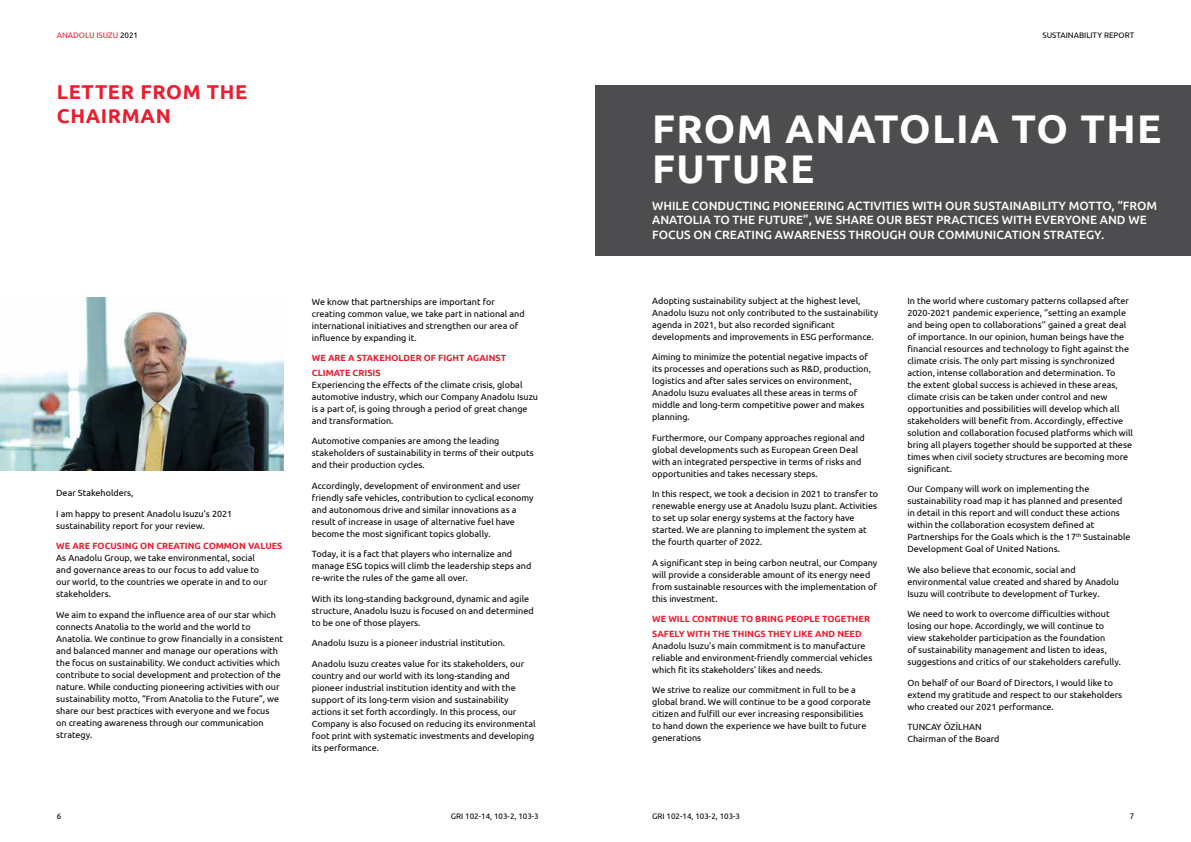
<style>
.page{position:relative;width:1191px;height:842px;background:#fff}
.page>*{position:absolute;margin:0;border:0;box-sizing:border-box;transform-origin:0 0}
.t1{font:700 40px/40px "Ubuntu";letter-spacing:.035em;color:#fff}
.t2{font:700 20px/24px "Ubuntu";letter-spacing:.035em;color:#ed1c2e}
.t3{font:500 12px/14.4px "Ubuntu";color:#fff}
.t4{font:9px/12px "Ubuntu";color:#000}
.t5{font:700 9px/14.4px "Ubuntu";color:#ed1c2e}
.t6{font:8px "Ubuntu";color:#000}
.t7{font:8px "Ubuntu";color:#ed1c2e}
.s1{color:#000}
</style>
<div class="page">
<img style="left:0;top:298px;width:283px;height:173px">
<div style="left:595px;top:85px;width:596px;height:170px;background:#4d4d4f"></div>
<p class="t7" style="left:57px;top:30px;width:83px">ANADOLU ISUZU <span class="s1">2021</span></p>
<p class="t6" style="left:1042px;top:30px;width:93px">SUSTAINABILITY REPORT</p>
<h2 class="t2" style="left:57px;top:79px;width:192px">LETTER FROM THE<br>CHAIRMAN</h2>
<p class="t4" style="left:56px;top:487px;width:79px">Dear Stakeholders,</p>
<p class="t4" style="left:56px;top:507px;width:178px">I am happy to present Anadolu Isuzu’s 2021 sustainability report for your review.</p>
<p class="t5" style="left:56px;top:539px;width:228px">WE ARE FOCUSING ON CREATING COMMON VALUES</p>
<p class="t4" style="left:56px;top:552px;width:212px">As Anadolu Group, we take environmental, social and governance areas to our focus to add value to our world, to the countries we operate in and to our stakeholders.</p>
<p class="t4" style="left:56px;top:608px;width:228px">We aim to expand the influence area of our star which connects Anatolia to the world and the world to Anatolia. We continue to grow financially in a consistent and balanced manner and manage our operations with the focus on sustainability. We conduct activities which contribute to social development and protection of the nature. While conducting pioneering activities with our sustainability motto, “From Anatolia to the Future”, we share our best practices with everyone and we focus<br>on creating awareness through our communication strategy.</p>
<p class="t4" style="left:312px;top:295px;width:214px">We know that partnerships are important for creating common value, we take part in national and international initiatives and strengthen our area of influence by expanding it.</p>
<p class="t5" style="left:312px;top:351px;width:196px">WE ARE A STAKEHOLDER OF FIGHT AGAINST<br>CLIMATE CRISIS</p>
<p class="t4" style="left:312px;top:378px;width:228px">Experiencing the effects of the climate crisis, global automotive industry, which our Company Anadolu Isuzu is a part of, is going through a period of great change and transformation.</p>
<p class="t4" style="left:312px;top:434px;width:223px">Automotive companies are among the leading stakeholders of sustainability in terms of their outputs and their production cycles.</p>
<p class="t4" style="left:312px;top:479px;width:223px">Accordingly, development of environment and user friendly safe vehicles, contribution to cyclical economy and autonomous drive and similar innovations as a result of increase in usage of alternative fuel have become the most significant topics globally.</p>
<p class="t4" style="left:312px;top:547px;width:221px">Today, it is a fact that players who internalize and manage ESG topics will climb the leadership steps and re-write the rules of the game all over.</p>
<p class="t4" style="left:312px;top:592px;width:223px">With its long-standing background, dynamic and agile structure, Anadolu Isuzu is focused on and determined to be one of those players.</p>
<p class="t4" style="left:312px;top:636px;width:195px">Anadolu Isuzu is a pioneer industrial institution.</p>
<p class="t4" style="left:312px;top:657px;width:225px">Anadolu Isuzu creates value for its stakeholders, our country and our world with its long-standing and pioneer industrial institution identity and with the support of its long-term vision and sustainability actions it set forth accordingly. In this process, our Company is also focused on reducing its environmental foot print with systematic investments and developing its performance.</p>
<h1 class="t1" style="left:652px;top:109px;width:511px">FROM ANATOLIA TO THE<br>FUTURE</h1>
<h3 class="t3" style="left:652px;top:198px;width:506px">WHILE CONDUCTING PIONEERING ACTIVITIES WITH OUR SUSTAINABILITY MOTTO, “FROM<br>ANATOLIA TO THE FUTURE”, WE SHARE OUR BEST PRACTICES WITH EVERYONE AND WE<br>FOCUS ON CREATING AWARENESS THROUGH OUR COMMUNICATION STRATEGY.</h3>
<p class="t4" style="left:652px;top:294px;width:227px">Adopting sustainability subject at the highest level, Anadolu Isuzu not only contributed to the sustainability agenda in 2021, but also recorded significant developments and improvements in ESG performance.</p>
<p class="t4" style="left:652px;top:351px;width:220px">Aiming to minimize the potential negative impacts of its processes and operations such as R&amp;D, production, logistics and after sales services on environment, Anadolu Isuzu evaluates all these areas in terms of middle and long-term competitive power and makes planning.</p>
<p class="t4" style="left:652px;top:431px;width:214px">Furthermore, our Company approaches regional and global developments such as European Green Deal with an integrated perspective in terms of risks and opportunities and takes necessary steps.</p>
<p class="t4" style="left:652px;top:488px;width:227px">In this respect, we took a decision in 2021 to transfer to renewable energy use at Anadolu Isuzu plant. Activities to set up solar energy systems at the factory have started. We are planning to implement the system at the fourth quarter of 2022.</p>
<p class="t4" style="left:652px;top:556px;width:227px">A significant step in being carbon neutral, our Company will provide a considerable amount of its energy need from sustainable resources with the implementation of this investment.</p>
<p class="t5" style="left:652px;top:612px;width:219px">WE WILL CONTINUE TO BRING PEOPLE TOGETHER<br>SAFELY WITH THE THINGS THEY LIKE AND NEED</p>
<p class="t4" style="left:652px;top:639px;width:222px">Anadolu Isuzu’s main commitment is to manufacture reliable and environment-friendly commercial vehicles which fit its stakeholders’ likes and needs.</p>
<p class="t4" style="left:652px;top:684px;width:220px">We strive to realize our commitment in full to be a global brand. We will continue to be a good corporate citizen and fulfill our ever increasing responsibilities to hand down the experience we have built to future generations</p>
<p class="t4" style="left:907px;top:294px;width:227px">In the world where customary patterns collapsed after 2020-2021 pandemic experience, ‘’setting an example and being open to collaborations’’ gained a great deal of importance. In our opinion, human beings have the financial resources and technology to fight against the climate crisis. The only part missing is synchronized action, intense collaboration and determination. To<br>the extent global success is achieved in these areas, climate crisis can be taken under control and new opportunities and possibilities will develop which all stakeholders will benefit from. Accordingly, effective solution and collaboration focused platforms which will bring all players together should be supported at these times when civil society structures are becoming more significant.</p>
<p class="t4" style="left:907px;top:483px;width:224px">Our Company will work on implementing the sustainability road map it has planned and presented in detail in this report and will conduct these actions within the collaboration ecosystem defined at Partnerships for the Goals which is the 17<sup>th</sup> Sustainable Development Goal of United Nations.</p>
<p class="t4" style="left:907px;top:563px;width:213px">We also believe that economic, social and environmental value created and shared by Anadolu<br>Isuzu will contribute to development of Turkey.</p>
<p class="t4" style="left:907px;top:608px;width:215px">We need to work to overcome difficulties without losing our hope. Accordingly, we will continue to view stakeholder participation as the foundation<br>of sustainability management and listen to ideas, suggestions and critics of our stakeholders carefully.</p>
<p class="t4" style="left:907px;top:676px;width:216px">On behalf of our Board of Directors, I would like to extend my gratitude and respect to our stakeholders who created our 2021 performance.</p>
<p class="t4" style="left:907px;top:721px;width:94px">TUNCAY ÖZİLHAN<br>Chairman of the Board</p>
<p class="t6" style="left:451px;top:811px;width:89px">GRI 102-14, 103-2, 103-3</p>
<p class="t6" style="left:652px;top:811px;width:89px">GRI 102-14, 103-2, 103-3</p>
<p class="t6" style="left:57px;top:811px;width:6px">6</p>
<p class="t6" style="left:1129px;top:811px;width:6px">7</p>
</div>
